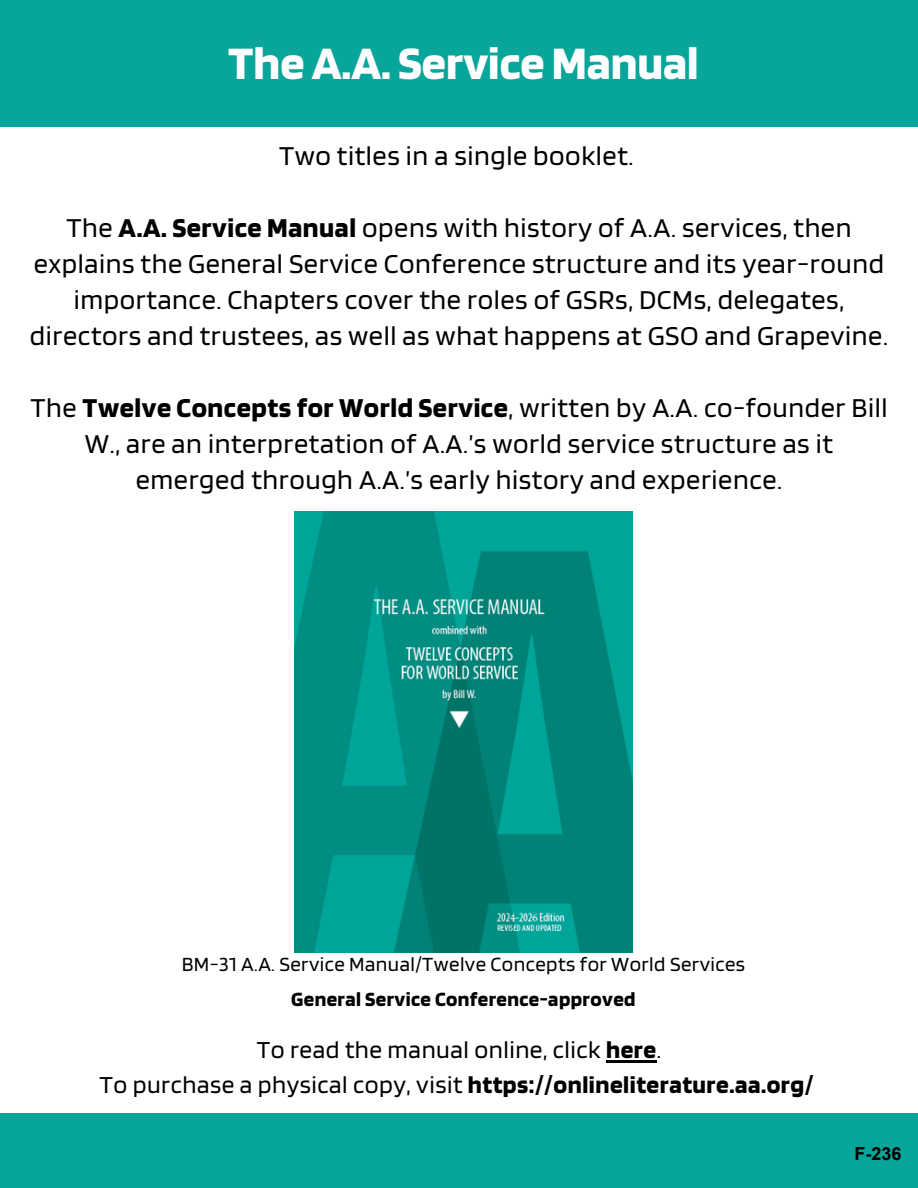
<style>
.page{position:relative;width:918px;height:1188px;background:#fff}
.page>*{position:absolute;margin:0;border:0;box-sizing:border-box;transform-origin:0 0}
.t1{font:700 48.45px "Blinker";color:#fff}
.t2{font:28.5px/36px "Blinker";letter-spacing:.02em;color:#000;text-align:center}
.t3{font:25.5px/34.8px "Blinker";letter-spacing:.02em;color:#000;text-align:center}
.t4{font:21px "Blinker";letter-spacing:.02em;color:#000}
.t5{font:700 21px "Blinker";letter-spacing:.02em;color:#000}
.t6{font:700 18px "Arial";color:#000}
.s1{font-weight:700}
</style>
<div class="page">
<div style="left:0;top:0;width:918px;height:126px;background:#08a59a"></div>
<div style="left:0;top:1113px;width:918px;height:75px;background:#08a59a"></div>
<img style="left:295px;top:512px;width:337px;height:441px">
<hr style="left:606px;top:1060px;width:51px;height:2px;background:#000">
<h2 class="t1" style="left:228px;top:33px;width:472px">The A.A. Service Manual</h2>
<h2 class="t2" style="left:279px;top:137px;width:356px">Two titles in a single booklet.</h2>
<h2 class="t2" style="left:30px;top:209px;width:860px">The <span class="s1">A.A. Service Manual</span> opens with history of A.A. services, then explains the General Service Conference structure and its year-round importance. Chapters cover the roles of GSRs, DCMs, delegates, directors and trustees, as well as what happens at GSO and Grapevine.</h2>
<p class="t2" style="left:30px;top:389px;width:859px">The <span class="s1">Twelve Concepts for World Service</span>, written by A.A. co-founder Bill<br>W., are an interpretation of A.A.’s world service structure as it emerged through A.A.’s early history and experience.</p>
<h4 class="t4" style="left:182px;top:951px;width:565px">BM-31 A.A. Service Manual/Twelve Concepts for World Services</h4>
<p class="t5" style="left:291px;top:986px;width:346px">General Service Conference-approved</p>
<h3 class="t3" style="left:99px;top:1031px;width:716px">To read the manual online, click <span class="s1">here</span>.<br>To purchase a physical copy, visit <span class="s1">https://onlineliterature.aa.org/</span></h3>
<p class="t6" style="left:855px;top:1141px;width:49px">F-236</p>
</div>
